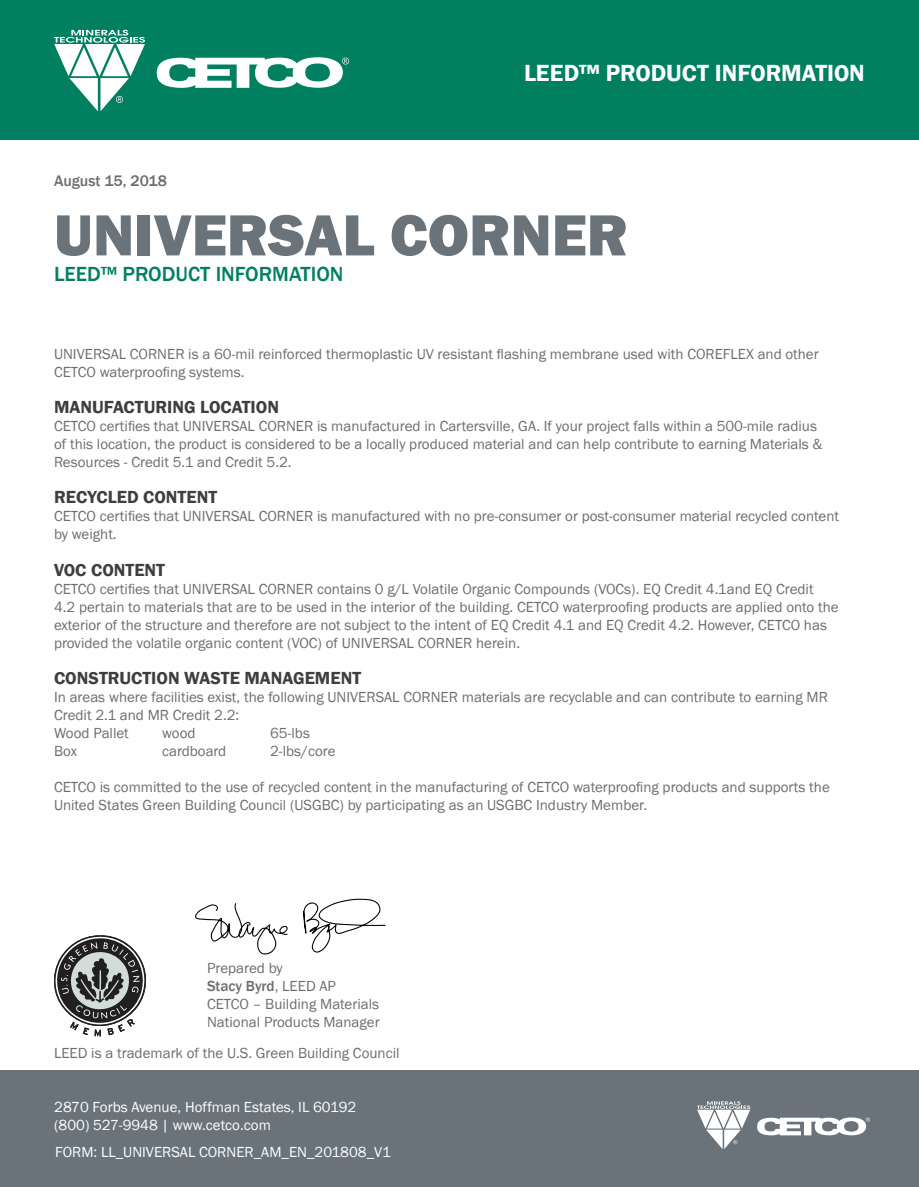
<style>
.page{position:relative;width:919px;height:1187px;background:#fff}
.page>*{position:absolute;margin:0;border:0;box-sizing:border-box;transform-origin:0 0}
.t1{font:800 60px "Franklin Gothic";color:#6a737a}
.t2{font:600 24px "Franklin Gothic";color:#fff}
.t3{font:500 21px "Franklin Gothic";color:#008061}
.t4{font:600 18px "Franklin Gothic";color:#3e3e3f}
.t5{font:500 15.6px "Franklin Gothic";color:#6c6d70}
.t6{font:15px/18px "Franklin Gothic";color:#6c6d70}
.t7{font:15px/18px "Franklin Gothic";color:#fff}
.t8{font:500 15px "Franklin Gothic";color:#6c6d70}
.s1{font-weight:400}
</style>
<div class="page">
<div style="left:0;top:0;width:918px;height:140px;background:#008061"></div>
<div style="left:0;top:1069px;width:918px;height:117px;background:#6a737a"></div>
<svg style="left:757px;top:1117px;width:112px;height:18px"></svg>
<svg style="left:697px;top:1101px;width:53px;height:47px"></svg>
<svg style="left:157px;top:57px;width:192px;height:31px"></svg>
<svg style="left:54px;top:30px;width:91px;height:81px"></svg>
<svg style="left:54px;top:935px;width:92px;height:101px"></svg>
<svg style="left:195px;top:903px;width:93px;height:51px"></svg>
<svg style="left:303px;top:898px;width:82px;height:54px"></svg>
<h2 class="t2" style="left:524px;top:58px;width:342px">LEED™ PRODUCT INFORMATION</h2>
<p class="t5" style="left:54px;top:171px;width:114px">August 15, 2018</p>
<p class="t1" style="left:54px;top:196px;width:575px">UNIVERSAL CORNER</p>
<p class="t3" style="left:54px;top:260px;width:291px">LEED™ PRODUCT INFORMATION</p>
<p class="t6" style="left:54px;top:345px;width:766px">UNIVERSAL CORNER is a 60-mil reinforced thermoplastic UV resistant flashing membrane used with COREFLEX and other<br>CETCO waterproofing systems.</p>
<p class="t4" style="left:54px;top:396px;width:226px">MANUFACTURING LOCATION</p>
<p class="t6" style="left:54px;top:417px;width:770px">CETCO certifies that UNIVERSAL CORNER is manufactured in Cartersville, GA. If your project falls within a 500-mile radius of this location, the product is considered to be a locally produced material and can help contribute to earning Materials &amp;<br>Resources - Credit 5.1 and Credit 5.2.</p>
<p class="t4" style="left:54px;top:486px;width:165px">RECYCLED CONTENT</p>
<p class="t6" style="left:54px;top:507px;width:786px">CETCO certifies that UNIVERSAL CORNER is manufactured with no pre-consumer or post-consumer material recycled content by weight.</p>
<p class="t4" style="left:54px;top:558px;width:112px">VOC CONTENT</p>
<p class="t6" style="left:54px;top:579px;width:786px">CETCO certifies that UNIVERSAL CORNER contains 0 g/L Volatile Organic Compounds (VOCs). EQ Credit 4.1and EQ Credit 4.2 pertain to materials that are to be used in the interior of the building. CETCO waterproofing products are applied onto the exterior of the structure and therefore are not subject to the intent of EQ Credit 4.1 and EQ Credit 4.2. However, CETCO has provided the volatile organic content (VOC) of UNIVERSAL CORNER herein.</p>
<p class="t4" style="left:54px;top:666px;width:308px">CONSTRUCTION WASTE MANAGEMENT</p>
<p class="t6" style="left:54px;top:687px;width:775px">In areas where facilities exist, the following UNIVERSAL CORNER materials are recyclable and can contribute to earning MR<br>Credit 2.1 and MR Credit 2.2:</p>
<p class="t6" style="left:54px;top:723px;width:76px">Wood Pallet</p>
<p class="t6" style="left:162px;top:723px;width:35px">wood</p>
<p class="t6" style="left:270px;top:723px;width:41px">65-lbs</p>
<p class="t6" style="left:54px;top:741px;width:25px">Box</p>
<p class="t6" style="left:162px;top:741px;width:66px">cardboard</p>
<p class="t6" style="left:270px;top:741px;width:67px">2-lbs/core</p>
<p class="t6" style="left:54px;top:777px;width:777px">CETCO is committed to the use of recycled content in the manufacturing of CETCO waterproofing products and supports the<br>United States Green Building Council (USGBC) by participating as an USGBC Industry Member.</p>
<p class="t6" style="left:207px;top:958px;width:77px">Prepared by</p>
<p class="t8" style="left:207px;top:976px;width:130px">Stacy Byrd<span class="s1">, LEED AP</span></p>
<p class="t6" style="left:207px;top:994px;width:174px">CETCO – Building Materials</p>
<p class="t6" style="left:207px;top:1012px;width:174px">National Products Manager</p>
<p class="t6" style="left:54px;top:1044px;width:347px">LEED is a trademark of the U.S. Green Building Council</p>
<p class="t7" style="left:54px;top:1098px;width:303px">2870 Forbs Avenue, Hoffman Estates, IL 60192 (800) 527-9948 | www.cetco.com</p>
<p class="t7" style="left:55px;top:1143px;width:337px">FORM: LL_UNIVERSAL CORNER_AM_EN_201808_V1</p>
</div>
